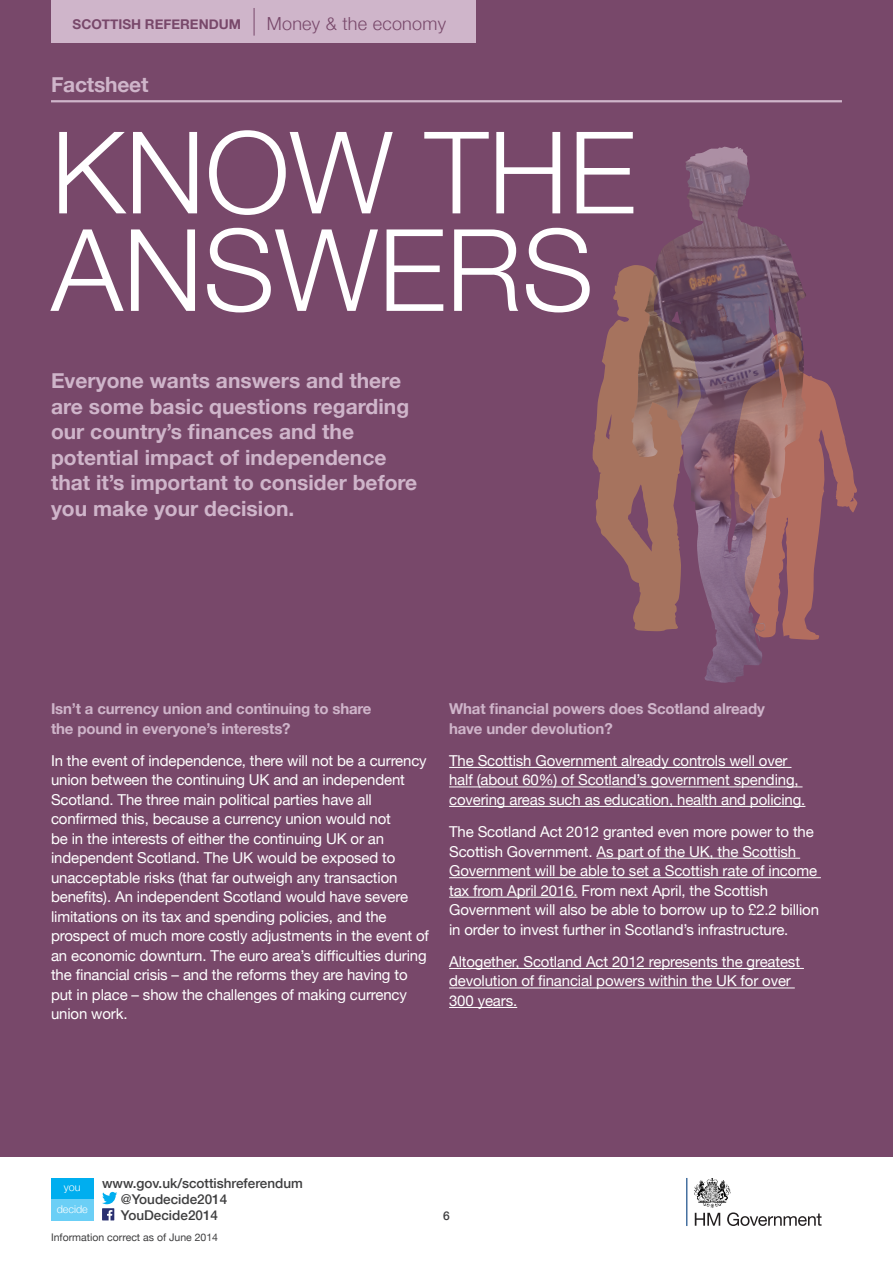
<style>
.page{position:relative;width:893px;height:1263px;background:#fff}
.page>*{position:absolute;margin:0;border:0;box-sizing:border-box;transform-origin:0 0}
.t1{font:300 114px/97.5px "Helvetica Neue";color:#fff}
.t2{font:700 21px/25.5px "Helvetica Neue";color:#cfb5ca}
.t3{font:300 18px "Helvetica Neue";letter-spacing:.015em;color:#78486a}
.t4{font:15px/19.5px "Helvetica Neue";letter-spacing:-.01em;color:#fff}
.t5{font:700 15px/19.5px "Helvetica Neue";letter-spacing:-.01em;color:#cfb5ca}
.t6{font:500 13.5px/16.2px "Helvetica Neue";color:#3e3e3f}
.t7{font:700 13.5px "Helvetica Neue";color:#78486a}
.t8{font:500 12px "Helvetica Neue";color:#3e3e3f}
.t9{font:300 10.8px/21.9px "Helvetica Neue";color:#fff;text-align:center}
.t10{font:10.5px "Helvetica Neue";color:#3e3e3f}
</style>
<div class="page">
<img style="left:686px;top:1178px;width:45px;height:48px">
<svg style="left:102px;top:1192px;width:15px;height:28px"></svg>
<div style="left:51px;top:1178px;width:43px;height:42px;background:#00aeef"></div>
<div style="left:51px;top:1199px;width:43px;height:21px;background:#6bcff6"></div>
<svg style="left:695px;top:1213px;width:25px;height:13px"></svg>
<svg style="left:727px;top:1212px;width:94px;height:14px"></svg>
<div style="left:0;top:0;width:893px;height:1157px;background:#78486a"></div>
<div style="left:51px;top:0;width:424px;height:43px;background:#cfb5ca"></div>
<svg style="left:254px;top:8px;width:1px;height:28px"></svg>
<svg style="left:592px;top:265px;width:40px;height:314px"></svg>
<svg style="left:788px;top:331px;width:69px;height:309px"></svg>
<img style="left:632px;top:455px;width:156px;height:228px">
<img style="left:632px;top:147px;width:156px;height:308px">
<hr style="left:449px;top:767px;width:342px;height:1px;background:#fff">
<hr style="left:449px;top:786px;width:353px;height:1px;background:#fff">
<hr style="left:449px;top:806px;width:356px;height:1px;background:#fff">
<hr style="left:597px;top:858px;width:203px;height:1px;background:#fff">
<hr style="left:449px;top:877px;width:372px;height:1px;background:#fff">
<hr style="left:449px;top:897px;width:129px;height:1px;background:#fff">
<hr style="left:449px;top:968px;width:355px;height:1px;background:#fff">
<hr style="left:449px;top:987px;width:346px;height:1px;background:#fff">
<hr style="left:449px;top:1007px;width:68px;height:1px;background:#fff">
<hr style="left:51px;top:100px;width:791px;height:2px;background:#cfb5ca">
<p class="t7" style="left:73px;top:12px;width:170px">SCOTTISH REFERENDUM</p>
<p class="t3" style="left:267px;top:9px;width:181px">Money &amp; the economy</p>
<p class="t2" style="left:51px;top:70px;width:99px">Factsheet</p>
<p class="t1" style="left:51px;top:118px;width:586px">KNOW THE<br>ANSWERS</p>
<p class="t2" style="left:51px;top:367px;width:368px">Everyone wants answers and there are some basic questions regarding our country’s finances and the potential impact of independence that it’s important to consider before you make your decision.</p>
<p class="t5" style="left:51px;top:698px;width:322px">Isn’t a currency union and continuing to share the pound in everyone’s interests?</p>
<p class="t4" style="left:51px;top:750px;width:379px">In the event of independence, there will not be a currency union between the continuing UK and an independent Scotland. The three main political parties have all confirmed this, because a currency union would not<br>be in the interests of either the continuing UK or an independent Scotland. The UK would be exposed to unacceptable risks (that far outweigh any transaction benefits). An independent Scotland would have severe limitations on its tax and spending policies, and the prospect of much more costly adjustments in the event of an economic downturn. The euro area’s difficulties during the financial crisis – and the reforms they are having to put in place – show the challenges of making currency union work.</p>
<p class="t5" style="left:449px;top:698px;width:317px">What financial powers does Scotland already have under devolution?</p>
<p class="t4" style="left:449px;top:750px;width:358px">The Scottish Government already controls well over half (about 60%) of Scotland’s government spending, covering areas such as education, health and policing.</p>
<p class="t4" style="left:449px;top:821px;width:371px">The Scotland Act 2012 granted even more power to the Scottish Government. As part of the UK, the Scottish Government will be able to set a Scottish rate of income tax from April 2016. From next April, the Scottish Government will also be able to borrow up to £2.2 billion in order to invest further in Scotland’s infrastructure.</p>
<p class="t4" style="left:449px;top:951px;width:352px">Altogether, Scotland Act 2012 represents the greatest devolution of financial powers within the UK for over<br>300 years.</p>
<p class="t6" style="left:121px;top:1174px;width:183px;text-indent:-19px">www.gov.uk/scottishreferendum @Youdecide2014<br>YouDecide2014</p>
<p class="t10" style="left:51px;top:1228px;width:169px">Information correct as of June 2014</p>
<p class="t9" style="left:57px;top:1175px;width:33px">you decide</p>
<p class="t8" style="left:443px;top:1206px;width:8px">6</p>
</div>
